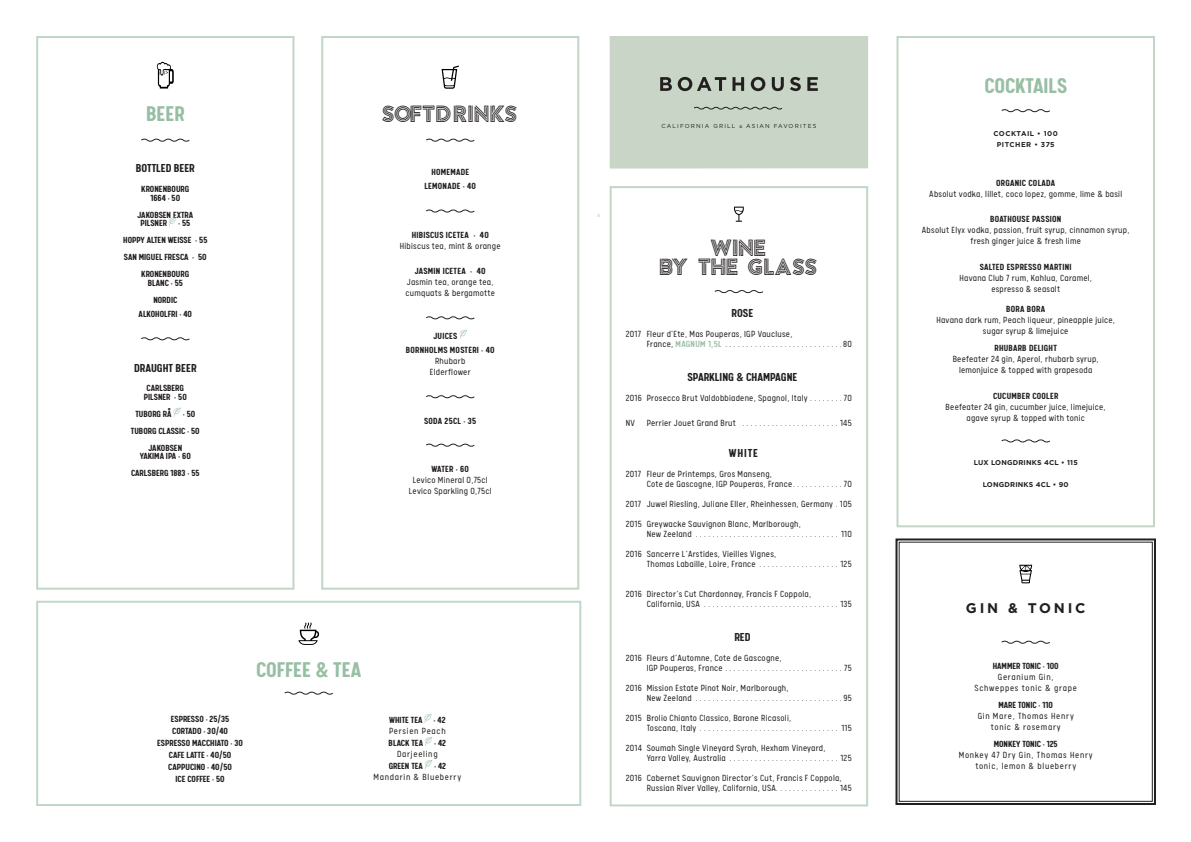
<style>
.page{position:relative;width:1191px;height:842px;background:#fff}
.page>*{position:absolute;margin:0;border:0;box-sizing:border-box;transform-origin:0 0}
.t1{font:700 23.9px "Calps";color:#98bea3}
.t2{font:23.4px/19px "Argon PERSONAL";letter-spacing:-.01em;color:#231f20;text-align:center}
.t3{font:700 14px "Gotham";letter-spacing:.2em;color:#231f20}
.t4{font:700 13px "Calps";color:#231f20}
.t5{font:300 10px/11px "Calps";letter-spacing:.025em;color:#231f20}
.t6{font:700 10px/17px "Calps";color:#231f20;text-align:center}
.t7{font:700 10px/14.4px "Calps";letter-spacing:.025em;color:#231f20;text-align:center}
.t8{font:300 10px/11px "Calps";letter-spacing:.07em;color:#231f20;text-align:center}
.t9{font:700 7px "Gotham";letter-spacing:.025em;color:#231f20}
.t10{font:700 7px/11px "Gotham";letter-spacing:.07em;color:#231f20;text-align:center}
.t11{font:5.8px "Gotham";letter-spacing:.2em;color:#231f20}
.s1{font-size:4.2px}
.s2{font-weight:500;color:#98bea3}
</style>
<div class="page">
<div style="left:609px;top:36px;width:259px;height:133px;background:#c8d5c7"></div>
<svg style="left:660px;top:77px;width:158px;height:14px"></svg>
<svg style="left:694px;top:106px;width:89px;height:4px"></svg>
<div style="left:36px;top:36px;width:258px;height:554px;border:2px solid #c1d6c6"></div>
<div style="left:609px;top:186px;width:259px;height:620px;border:2px solid #c1d6c6"></div>
<div style="left:36px;top:601px;width:545px;height:205px;border:2px solid #c1d6c6"></div>
<div style="left:321px;top:36px;width:258px;height:554px;border:2px solid #c1d6c6"></div>
<div style="left:896px;top:36px;width:259px;height:491px;border:2px solid #c1d6c6"></div>
<svg style="left:895px;top:538px;width:261px;height:267px"></svg>
<svg style="left:1001px;top:439px;width:49px;height:4px"></svg>
<svg style="left:426px;top:209px;width:49px;height:4px"></svg>
<svg style="left:426px;top:316px;width:49px;height:4px"></svg>
<svg style="left:459px;top:330px;width:8px;height:9px"></svg>
<svg style="left:426px;top:395px;width:49px;height:4px"></svg>
<svg style="left:426px;top:443px;width:49px;height:4px"></svg>
<svg style="left:169px;top:217px;width:7px;height:9px"></svg>
<svg style="left:141px;top:337px;width:49px;height:4px"></svg>
<svg style="left:173px;top:408px;width:8px;height:9px"></svg>
<svg style="left:1001px;top:109px;width:49px;height:4px"></svg>
<svg style="left:1000px;top:640px;width:50px;height:5px"></svg>
<svg style="left:426px;top:138px;width:49px;height:4px"></svg>
<svg style="left:141px;top:138px;width:49px;height:4px"></svg>
<svg style="left:284px;top:691px;width:49px;height:4px"></svg>
<svg style="left:157px;top:62px;width:17px;height:27px"></svg>
<svg style="left:441px;top:66px;width:18px;height:23px"></svg>
<svg style="left:424px;top:714px;width:8px;height:9px"></svg>
<svg style="left:425px;top:737px;width:7px;height:9px"></svg>
<svg style="left:425px;top:760px;width:7px;height:9px"></svg>
<svg style="left:298px;top:622px;width:21px;height:23px"></svg>
<svg style="left:714px;top:290px;width:49px;height:4px"></svg>
<svg style="left:734px;top:207px;width:10px;height:15px"></svg>
<svg style="left:1019px;top:565px;width:13px;height:18px"></svg>
<h1 class="t1" style="left:146px;top:99px;width:40px">BEER</h1>
<h2 class="t2" style="left:382px;top:105px;width:137px">SOFTDRINKS</h2>
<h3 class="t4" style="left:136px;top:160px;width:61px">BOTTLED BEER</h3>
<p class="t6" style="left:141px;top:185px;width:50px;line-height:8.5px">KRONENBOURG<br>1664 • 50</p>
<p class="t6" style="left:137px;top:210px;width:57px;line-height:8.5px;text-align:left">JAKOBSEN EXTRA<br>PILSNER • 55</p>
<p class="t6" style="left:123px;top:231px;width:86px">HOPPY ALTEN WEISSE • 55<br>SAN MIGUEL FRESCA • 50<br>KRONENBOURG</p>
<p class="t6" style="left:148px;top:274px;width:37px">BLANC • 55<br>NORDIC</p>
<p class="t6" style="left:139px;top:305px;width:55px">ALKOHOLFRI • 40</p>
<h3 class="t4" style="left:134px;top:360px;width:64px">DRAUGHT BEER</h3>
<p class="t6" style="left:144px;top:383px;width:44px;line-height:8.5px;text-align:left">CARLSBERG<br>PILSNER • 50</p>
<p class="t6" style="left:131px;top:405px;width:70px">TUBORG RÅ • 50<br>TUBORG CLASSIC • 50<br>JAKOBSEN</p>
<p class="t6" style="left:131px;top:447px;width:70px">YAKIMA IPA • 60<br>CARLSBERG 1883 • 55</p>
<p class="t7" style="left:424px;top:164px;width:53px">HOMEMADE<br>LEMONADE • 40</p>
<p class="t7" style="left:412px;top:227px;width:79px">HIBISCUS ICETEA • 40</p>
<p class="t5" style="left:400px;top:240px;width:102px">Hibiscus tea, mint &amp; orange</p>
<p class="t7" style="left:415px;top:264px;width:72px">JASMIN ICETEA • 40</p>
<p class="t5" style="left:405px;top:276px;width:91px">Jasmin tea, orange tea, cumquats &amp; bergamotte</p>
<p class="t7" style="left:406px;top:328px;width:90px;text-align:left;text-indent:28px">JUICES<br>BORNHOLMS MOSTERI • 40</p>
<p class="t5" style="left:430px;top:355px;width:42px;text-align:center">Rhubarb<br>Elderflower</p>
<p class="t7" style="left:424px;top:413px;width:54px">SODA 25CL • 35</p>
<p class="t6" style="left:431px;top:460px;width:39px">WATER • 60</p>
<p class="t5" style="left:409px;top:474px;width:84px;text-align:center">Levico Mineral 0,75cl<br>Levico Sparkling 0,75cl</p>
<h1 class="t1" style="left:256px;top:656px;width:106px">COFFEE &amp; TEA</h1>
<p class="t6" style="left:157px;top:712px;width:87px;line-height:12px">ESPRESSO • 25/35<br>CORTADO • 30/40<br>ESPRESSO MACCHIATO • 30<br>CAFE LATTE • 40/50<br>CAPPUCINO • 40/50<br>ICE COFFEE • 50</p>
<p class="t6" style="left:389px;top:711px;width:58px">WHITE TEA • 42</p>
<p class="t8" style="left:389px;top:725px;width:58px">Persien Peach</p>
<p class="t6" style="left:388px;top:734px;width:59px">BLACK TEA • 42</p>
<p class="t8" style="left:397px;top:748px;width:42px">Darjeeling</p>
<p class="t6" style="left:389px;top:757px;width:59px">GREEN TEA • 42</p>
<p class="t8" style="left:373px;top:771px;width:89px">Mandarin &amp; Blueberry</p>
<p class="t11" style="left:661px;top:123px;width:156px">CALIFORNIA GRILL <span class="s1">&amp;</span> ASIAN FAVORITES</p>
<h2 class="t2" style="left:660px;top:239px;width:159px">WINE<br>BY THE GLASS</h2>
<h3 class="t4" style="left:731px;top:305px;width:23px">ROSE</h3>
<p class="t5" style="left:647px;top:328px;width:207px;line-height:10px;text-indent:-21px">2017 Fleur d’Ete, Mas Pouperas, IGP Vaucluse,<br>France, <span class="s2">MAGNUM 1,5L</span> . . . . . . . . . . . . . . . . . . . . . . . . . . . 80</p>
<h3 class="t4" style="left:687px;top:369px;width:111px">SPARKLING &amp; CHAMPAGNE</h3>
<p class="t5" style="left:626px;top:392px;width:227px">2016 Prosecco Brut Valdobbiadene, Spagnol, Italy . . . . . . . 70</p>
<p class="t5" style="left:626px;top:417px;width:227px">NV Perrier Jouet Grand Brut . . . . . . . . . . . . . . . . . . . . . . . 145</p>
<h3 class="t4" style="left:729px;top:445px;width:31px">WHITE</h3>
<p class="t5" style="left:647px;top:468px;width:206px;line-height:10px;text-indent:-21px">2017 Fleur de Printemps, Gros Manseng,<br>Cote de Gascogne, IGP Pouperas, France . . . . . . . . . . . 70</p>
<p class="t5" style="left:626px;top:493px;width:227px;line-height:20px">2017 Juwel Riesling, Juliane Eller, Rheinhessen, Germany . 105<br>2015 Greywacke Sauvignon Blanc, Marlborough,</p>
<p class="t5" style="left:626px;top:523px;width:228px;line-height:20px;text-indent:21px">New Zeeland . . . . . . . . . . . . . . . . . . . . . . . . . . . . . . . . . . 110<br>2016 Sancerre L’Arstides, Vieilles Vignes,</p>
<p class="t5" style="left:647px;top:558px;width:206px">Thomas Labaille, Loire, France . . . . . . . . . . . . . . . . . . . 125</p>
<p class="t5" style="left:647px;top:588px;width:207px;line-height:10px;text-indent:-21px">2016 Director’s Cut Chardonnay, Francis F Coppola,<br>California, USA . . . . . . . . . . . . . . . . . . . . . . . . . . . . . . . . 135</p>
<h3 class="t4" style="left:734px;top:629px;width:18px">RED</h3>
<p class="t5" style="left:647px;top:652px;width:206px;line-height:10px;text-indent:-21px">2016 Fleurs d’Automne, Cote de Gascogne,<br>IGP Pouperas, France . . . . . . . . . . . . . . . . . . . . . . . . . . . . 75</p>
<p class="t5" style="left:647px;top:682px;width:206px;line-height:10px;text-indent:-21px">2016 Mission Estate Pinot Noir, Marlborough,<br>New Zeeland . . . . . . . . . . . . . . . . . . . . . . . . . . . . . . . . . . 95</p>
<p class="t5" style="left:647px;top:712px;width:207px;line-height:10px;text-indent:-21px">2015 Brolio Chianto Classico, Barone Ricasoli,<br>Toscana, Italy . . . . . . . . . . . . . . . . . . . . . . . . . . . . . . . . . 115</p>
<p class="t5" style="left:647px;top:742px;width:206px;line-height:10px;text-indent:-21px">2014 Soumah Single Vineyard Syrah, Hexham Vineyard,<br>Yarra Valley, Australia . . . . . . . . . . . . . . . . . . . . . . . . . . 125</p>
<p class="t5" style="left:647px;top:772px;width:206px;line-height:10px;text-indent:-21px">2016 Cabernet Sauvignon Director’s Cut, Francis F Coppola,<br>Russian River Valley, California, USA . . . . . . . . . . . . . . . 145</p>
<h1 class="t1" style="left:984px;top:71px;width:84px">COCKTAILS</h1>
<p class="t10" style="left:993px;top:128px;width:66px">COCKTAIL • 100<br>PITCHER • 375</p>
<p class="t7" style="left:996px;top:175px;width:60px">ORGANIC COLADA</p>
<p class="t5" style="left:929px;top:188px;width:194px">Absolut vodka, lillet, coco lopez, gomme, lime &amp; basil</p>
<p class="t7" style="left:990px;top:212px;width:73px">BOATHOUSE PASSION</p>
<p class="t5" style="left:922px;top:224px;width:209px;text-align:center">Absolut Elyx vodka, passion, fruit syrup, cinnamon syrup, fresh ginger juice &amp; fresh lime</p>
<p class="t7" style="left:980px;top:259px;width:93px">SALTED ESPRESSO MARTINI</p>
<p class="t5" style="left:959px;top:272px;width:134px;text-align:center">Havana Club 7 rum, Kahlua, Caramel, espresso &amp; seasalt</p>
<p class="t7" style="left:1006px;top:302px;width:40px">BORA BORA</p>
<p class="t5" style="left:936px;top:314px;width:180px;text-align:center">Havana dark rum, Peach liqueur, pineapple juice, sugar syrup &amp; limejuice</p>
<p class="t7" style="left:994px;top:341px;width:64px">RHUBARB DELIGHT</p>
<p class="t5" style="left:952px;top:353px;width:147px;text-align:center">Beefeater 24 gin, Aperol, rhubarb syrup, lemonjuice &amp; topped with grapesoda</p>
<p class="t7" style="left:993px;top:388px;width:67px">CUCUMBER COOLER</p>
<p class="t5" style="left:945px;top:401px;width:162px;text-align:center">Beefeater 24 gin, cucumber juice, limejuice, agave syrup &amp; topped with tonic</p>
<p class="t9" style="left:973px;top:459px;width:106px">LUX LONGDRINKS 4CL • 115</p>
<p class="t9" style="left:982px;top:481px;width:87px">LONGDRINKS 4CL • 90</p>
<h3 class="t3" style="left:966px;top:600px;width:121px">GIN &amp; TONIC</h3>
<p class="t6" style="left:992px;top:657px;width:67px">HAMMER TONIC • 100</p>
<p class="t8" style="left:974px;top:671px;width:104px">Geranium Gin,<br>Schweppes tonic &amp; grape</p>
<p class="t6" style="left:998px;top:696px;width:56px">MARE TONIC • 110</p>
<p class="t8" style="left:977px;top:710px;width:98px">Gin Mare, Thomas Henry tonic &amp; rosemary</p>
<p class="t6" style="left:993px;top:735px;width:66px">MONKEY TONIC • 125</p>
<p class="t8" style="left:958px;top:749px;width:135px">Monkey 47 Dry Gin, Thomas Henry tonic, lemon &amp; blueberry</p>
</div>
